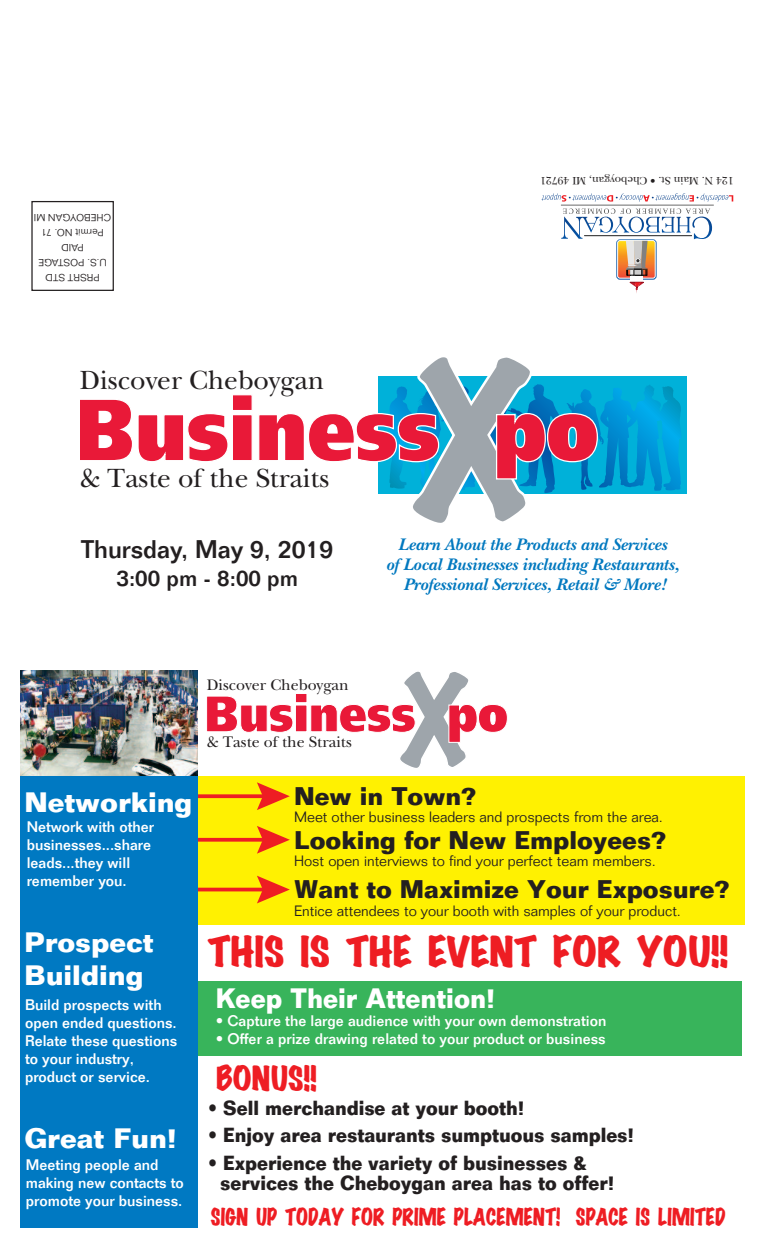
<style>
.page{position:relative;width:765px;height:1260px;background:#fff}
.page>*{position:absolute;margin:0;border:0;box-sizing:border-box;transform-origin:0 0}
.t1{font:expanded 193px "Marker Felt";color:#9ea5ab;scale:.94 1}
.t2{font:expanded 112.12px "Marker Felt";color:#9ea5ab;scale:.94 1}
.t3{font:expanded 37.5px "Marker Felt";color:#ee1d23;scale:1.06 1}
.t4{font:expanded 30.25px "Marker Felt";color:#ee1d23}
.t5{font:700 27.5px/33px "Folio";color:#fff}
.t6{font:27.5px "New Baskerville";color:#231f20}
.t7{font:700 27.5px "Folio";color:#fff;scale:.9 1}
.t8{font:700 25px "Folio";color:#231f20}
.t9{font:500 25px "Folio";color:#231f20}
.t10{font:500 22.5px "Folio";color:#231f20}
.t11{font:expanded 21.25px "Marker Felt";color:#ee1d23;scale:.91 1}
.t12{font:700 20px/20px "Folio";color:#231f20;scale:.9 1}
.t13{font:italic 700 17.5px/20px "New Baskerville";color:#0078bf;text-align:center}
.t14{font:16px "New Baskerville";color:#231f20}
.t15{font:500 15px/18px "Folio";color:#fff}
.t16{font:300 14.75px "Folio";color:#231f20}
.t17{font:11.25px "New Baskerville";color:#231f20}
.t18{font:300 10px/15px "Folio";letter-spacing:.01em;color:#231f20;text-align:center}
</style>
<div class="page">
<div style="left:193px;top:776px;width:551px;height:148px;background:#fff101"></div>
<svg style="left:198px;top:838px;width:59px;height:4px"></svg>
<svg style="left:257px;top:826px;width:33px;height:28px"></svg>
<svg style="left:198px;top:794px;width:59px;height:4px"></svg>
<svg style="left:257px;top:782px;width:33px;height:28px"></svg>
<hr style="left:192px;top:888px;width:75px;height:3px;background:#ee1d23">
<svg style="left:257px;top:876px;width:33px;height:27px"></svg>
<div style="left:187px;top:981px;width:555px;height:74px;background:#38b45b"></div>
<div style="left:31px;top:201px;width:83px;height:90px;border:1px solid #231f20"></div>
<div style="left:20px;top:771px;width:178px;height:457px;background:#0079c2"></div>
<svg style="left:599px;top:376px;width:88px;height:118px;background:#00a1d7"></svg>
<img style="left:20px;top:670px;width:178px;height:106px">
<svg style="left:80px;top:376px;width:519px;height:118px"></svg>
<svg style="left:207px;top:694px;width:301px;height:49px"></svg>
<svg style="left:541px;top:193px;width:192px;height:100px"></svg>
<p class="t18" style="left:111px;top:283px;width:79px;rotate:-180deg">PRSRT STD<br>U.S. POSTAGE<br>PAID<br>Permit NO. 71<br>CHEBOYGAN MI</p>
<h3 class="t6" style="left:80px;top:371px;width:246px">Discover Cheboygan</h3>
<h3 class="t6" style="left:80px;top:469px;width:251px">&amp; Taste of the Straits</h3>
<h3 class="t9" style="left:81px;top:540px;width:254px">Thursday, May 9, 2019</h3>
<h3 class="t10" style="left:117px;top:570px;width:183px">3:00 pm - 8:00 pm</h3>
<p class="t14" style="left:207px;top:680px;width:144px">Discover Cheboygan</p>
<p class="t14" style="left:207px;top:737px;width:146px">&amp; Taste of the Straits</p>
<p class="t17" style="left:734px;top:185px;width:195px;rotate:-180deg">124 N. Main St. • Cheboygan, MI 49721</p>
<h1 class="t1" style="left:411px;top:341px;width:131px">X</h1>
<p class="t13" style="left:386px;top:534px;width:295px">Learn About the Products and Services<br>of Local Businesses including Restaurants,<br>Professional Services, Retail &amp; More!</p>
<h2 class="t2" style="left:399px;top:662px;width:76px">X</h2>
<h3 class="t5" style="left:24px;top:789px;width:170px">Networking</h3>
<p class="t15" style="left:27px;top:819px;width:129px">Network with other businesses...share leads...they will remember you.</p>
<h3 class="t5" style="left:24px;top:928px;width:131px">Prospect<br>Building</h3>
<p class="t15" style="left:25px;top:997px;width:154px">Build prospects with open ended questions.<br>Relate these questions to your industry, product or service.</p>
<h3 class="t5" style="left:24px;top:1124px;width:154px">Great Fun!</h3>
<p class="t15" style="left:26px;top:1158px;width:160px">Meeting people and making new contacts to promote your business.</p>
<h3 class="t8" style="left:294px;top:787px;width:184px">New in Town?</h3>
<p class="t16" style="left:294px;top:811px;width:371px">Meet other business leaders and prospects from the area.</p>
<h3 class="t8" style="left:294px;top:831px;width:374px">Looking for New Employees?</h3>
<p class="t16" style="left:294px;top:856px;width:363px">Host open interviews to find your perfect team members.</p>
<h3 class="t8" style="left:294px;top:880px;width:437px">Want to Maximize Your Exposure?</h3>
<p class="t16" style="left:294px;top:905px;width:389px">Entice attendees to your booth with samples of your product.</p>
<h3 class="t3" style="left:208px;top:932px;width:492px">THIS IS THE EVENT FOR YOU!!</h3>
<h3 class="t7" style="left:216px;top:988px;width:312px">Keep Their Attention!</h3>
<p class="t15" style="left:216px;top:1013px;width:392px">• Capture the large audience with your own demonstration</p>
<p class="t15" style="left:216px;top:1031px;width:391px">• Offer a prize drawing related to your product or business</p>
<h3 class="t4" style="left:216px;top:1062px;width:102px">BONUS!!</h3>
<h3 class="t12" style="left:208px;top:1099px;width:353px">• Sell merchandise at your booth!</h3>
<h3 class="t12" style="left:208px;top:1127px;width:475px">• Enjoy area restaurants sumptuous samples!</h3>
<h3 class="t12" style="left:220px;top:1154px;width:439px;text-indent:-12px">• Experience the variety of businesses &amp; services the Cheboygan area has to offer!</h3>
<h3 class="t11" style="left:211px;top:1206px;width:568px">SIGN UP TODAY FOR PRIME PLACEMENT! SPACE IS LIMITED</h3>
</div>
